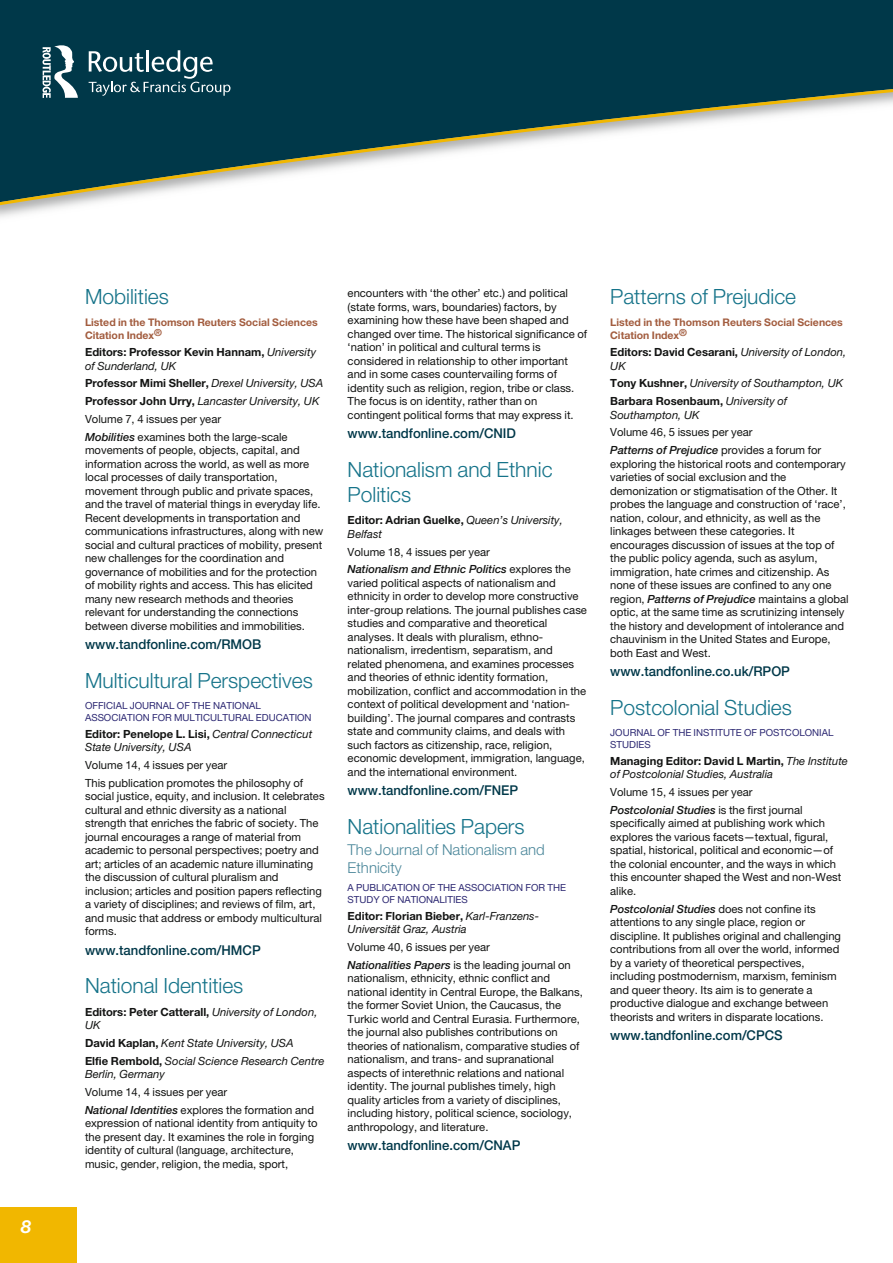
<style>
.page{position:relative;width:893px;height:1263px;background:#fff}
.page>*{position:absolute;margin:0;border:0;box-sizing:border-box;transform-origin:0 0}
.t1{font:300 21px/25.2px "Helvetica Neue";color:#157389}
.t2{font:italic 700 18px "Helvetica Neue";color:#fff}
.t3{font:300 15px/18px "Helvetica Neue";color:#4b879a}
.t4{font:500 13.5px "Helvetica Neue";color:#003849}
.t5{font:11.25px/13.5px "Helvetica Neue";color:#131413}
.t6{font:italic 11.25px/13.5px "Helvetica Neue";color:#131413}
.t7{font:700 11.25px/13.5px "Helvetica Neue";color:#131413}
.t8{font:700 10.5px/12.6px "Helvetica Neue";color:#a25c3e}
.t9{font:9.75px/11.7px "Helvetica Neue";color:#2d2973}
.s1{font-weight:400;font-style:italic}
.s2{font-weight:700}
.s3{font-style:italic}
.s4{font-weight:500;font-style:italic}
.s5{font-weight:700;font-style:normal}
</style>
<div class="page">
<svg style="left:0;top:0;width:893px;height:207px"></svg>
<div style="left:0;top:1208px;width:77px;height:55px;background:#f1b700"></div>
<svg style="left:89px;top:50px;width:141px;height:46px;background:#315e6c"></svg>
<svg style="left:43px;top:45px;width:35px;height:53px"></svg>
<h2 class="t2" style="left:21px;top:1220px;width:12px">8</h2>
<h1 class="t1" style="left:85px;top:286px;width:85px">Mobilities</h1>
<p class="t8" style="left:85px;top:317px;width:234px">Listed in the Thomson Reuters Social Sciences<br>Citation Index<sup>®</sup></p>
<p class="t7" style="left:85px;top:346px;width:233px">Editors: Professor Kevin Hannam, <span class="s1">University of Sunderland, UK</span></p>
<p class="t5" style="left:85px;top:376px;width:240px;line-height:17.7px"><span class="s2">Professor Mimi Sheller,</span> <span class="s3">Drexel University, USA </span><span class="s2">Professor John Urry,</span> <span class="s3">Lancaster University, UK </span>Volume 7, 4 issues per year<br><span class="s4">Mobilities</span> examines both the large-scale</p>
<p class="t5" style="left:85px;top:444px;width:240px">movements of people, objects, capital, and information across the world, as well as more local processes of daily transportation, movement through public and private spaces, and the travel of material things in everyday life.<br>Recent developments in transportation and communications infrastructures, along with new social and cultural practices of mobility, present new challenges for the coordination and governance of mobilities and for the protection of mobility rights and access. This has elicited many new research methods and theories relevant for understanding the connections between diverse mobilities and immobilities.</p>
<p class="t4" style="left:85px;top:639px;width:178px">www.tandfonline.com/RMOB</p>
<h1 class="t1" style="left:85px;top:669px;width:229px">Multicultural Perspectives</h1>
<p class="t9" style="left:85px;top:701px;width:228px">OFFICIAL JOURNAL OF THE NATIONAL<br>ASSOCIATION FOR MULTICULTURAL EDUCATION</p>
<p class="t6" style="left:85px;top:728px;width:229px"><span class="s5">Editor: Penelope L. Lisi,</span> Central Connecticut<br>State University, USA</p>
<p class="t5" style="left:85px;top:757px;width:220px;line-height:17.7px">Volume 14, 4 issues per year<br>This publication promotes the philosophy of</p>
<p class="t5" style="left:85px;top:790px;width:241px">social justice, equity, and inclusion. It celebrates cultural and ethnic diversity as a national strength that enriches the fabric of society. The journal encourages a range of material from academic to personal perspectives; poetry and art; articles of an academic nature illuminating the discussion of cultural pluralism and inclusion; articles and position papers reflecting a variety of disciplines; and reviews of film, art, and music that address or embody multicultural forms.</p>
<p class="t4" style="left:85px;top:945px;width:177px">www.tandfonline.com/HMCP</p>
<h1 class="t1" style="left:85px;top:975px;width:160px">National Identities</h1>
<p class="t7" style="left:85px;top:1006px;width:234px">Editors: Peter Catterall, <span class="s1">University of London,<br>UK</span></p>
<p class="t6" style="left:85px;top:1035px;width:241px;line-height:17.7px"><span class="s5">David Kaplan,</span> Kent State University, USA<br><span class="s5">Elfie Rembold,</span> Social Science Research Centre</p>
<p class="t6" style="left:85px;top:1068px;width:81px">Berlin, Germany</p>
<p class="t5" style="left:85px;top:1084px;width:231px;line-height:17.7px">Volume 14, 4 issues per year<br><span class="s4">National Identities</span> explores the formation and</p>
<p class="t5" style="left:85px;top:1117px;width:234px">expression of national identity from antiquity to the present day. It examines the role in forging identity of cultural (language, architecture, music, gender, religion, the media, sport,</p>
<p class="t5" style="left:348px;top:288px;width:241px">encounters with ‘the other’ etc.) and political (state forms, wars, boundaries) factors, by examining how these have been shaped and changed over time. The historical significance of ‘nation’ in political and cultural terms is considered in relationship to other important and in some cases countervailing forms of identity such as religion, region, tribe or class.<br>The focus is on identity, rather than on contingent political forms that may express it.</p>
<p class="t4" style="left:348px;top:428px;width:170px">www.tandfonline.com/CNID</p>
<h1 class="t1" style="left:348px;top:458px;width:206px">Nationalism and Ethnic<br>Politics</h1>
<p class="t6" style="left:348px;top:515px;width:217px"><span class="s5">Editor: Adrian Guelke,</span> Queen’s University,<br>Belfast</p>
<p class="t5" style="left:348px;top:544px;width:225px;line-height:17.7px">Volume 18, 4 issues per year<br><span class="s4">Nationalism and Ethnic Politics</span> explores the</p>
<p class="t5" style="left:348px;top:577px;width:241px">varied political aspects of nationalism and ethnicity in order to develop more constructive inter-group relations. The journal publishes case studies and comparative and theoretical analyses. It deals with pluralism, ethno&shy;nationalism, irredentism, separatism, and related phenomena, and examines processes and theories of ethnic identity formation, mobilization, conflict and accommodation in the context of political development and ‘nation&shy;building’. The journal compares and contrasts state and community claims, and deals with such factors as citizenship, race, religion, economic development, immigration, language, and the international environment.</p>
<p class="t4" style="left:348px;top:786px;width:172px">www.tandfonline.com/FNEP</p>
<h1 class="t1" style="left:348px;top:816px;width:179px">Nationalities Papers</h1>
<h3 class="t3" style="left:348px;top:842px;width:199px">The Journal of Nationalism and<br>Ethnicity</h3>
<p class="t9" style="left:348px;top:883px;width:220px">A PUBLICATION OF THE ASSOCIATION FOR THE<br>STUDY OF NATIONALITIES</p>
<p class="t6" style="left:348px;top:910px;width:193px"><span class="s5">Editor: Florian Bieber,</span> Karl-Franzens-<br>Universität Graz, Austria</p>
<p class="t5" style="left:348px;top:939px;width:225px;line-height:17.7px">Volume 40, 6 issues per year<br><span class="s4">Nationalities Papers</span> is the leading journal on</p>
<p class="t5" style="left:348px;top:973px;width:237px">nationalism, ethnicity, ethnic conflict and national identity in Central Europe, the Balkans, the former Soviet Union, the Caucasus, the Turkic world and Central Eurasia. Furthermore, the journal also publishes contributions on theories of nationalism, comparative studies of nationalism, and trans- and supranational aspects of interethnic relations and national identity. The journal publishes timely, high quality articles from a variety of disciplines, including history, political science, sociology, anthropology, and literature.</p>
<p class="t4" style="left:348px;top:1141px;width:174px">www.tandfonline.com/CNAP</p>
<h1 class="t1" style="left:610px;top:286px;width:187px">Patterns of Prejudice</h1>
<p class="t8" style="left:610px;top:317px;width:234px">Listed in the Thomson Reuters Social Sciences<br>Citation Index<sup>®</sup></p>
<p class="t7" style="left:610px;top:346px;width:237px">Editors: David Cesarani, <span class="s1">University of London,<br>UK</span></p>
<p class="t6" style="left:610px;top:376px;width:235px;line-height:17.7px"><span class="s5">Tony Kushner,</span> University of Southampton, UK<br><span class="s5">Barbara Rosenbaum,</span> University of</p>
<p class="t6" style="left:610px;top:409px;width:91px">Southampton, UK</p>
<p class="t5" style="left:610px;top:425px;width:213px;line-height:17.7px">Volume 46, 5 issues per year<br><span class="s4">Patterns of Prejudice</span> provides a forum for</p>
<p class="t5" style="left:610px;top:458px;width:240px">exploring the historical roots and contemporary varieties of social exclusion and the demonization or stigmatisation of the Other. It probes the language and construction of ‘race’, nation, colour, and ethnicity, as well as the linkages between these categories. It encourages discussion of issues at the top of the public policy agenda, such as asylum, immigration, hate crimes and citizenship. As none of these issues are confined to any one region, <span class="s4">Patterns of Prejudice</span> maintains a global optic, at the same time as scrutinizing intensely the history and development of intolerance and chauvinism in the United States and Europe, both East and West.</p>
<p class="t4" style="left:610px;top:666px;width:181px">www.tandfonline.co.uk/RPOP</p>
<h1 class="t1" style="left:610px;top:696px;width:183px">Postcolonial Studies</h1>
<p class="t9" style="left:610px;top:728px;width:225px">JOURNAL OF THE INSTITUTE OF POSTCOLONIAL<br>STUDIES</p>
<p class="t6" style="left:610px;top:755px;width:239px"><span class="s5">Managing Editor: David L Martin,</span> The Institute of Postcolonial Studies, Australia</p>
<p class="t5" style="left:610px;top:784px;width:194px;line-height:17.7px">Volume 15, 4 issues per year<br><span class="s4">Postcolonial Studies</span> is the first journal</p>
<p class="t5" style="left:610px;top:817px;width:233px">specifically aimed at publishing work which explores the various facets—textual, figural, spatial, historical, political and economic—of the colonial encounter, and the ways in which this encounter shaped the West and non-West alike.</p>
<p class="t5" style="left:610px;top:903px;width:232px"><span class="s4">Postcolonial Studies</span> does not confine its attentions to any single place, region or discipline. It publishes original and challenging contributions from all over the world, informed by a variety of theoretical perspectives, including postmodernism, marxism, feminism and queer theory. Its aim is to generate a productive dialogue and exchange between theorists and writers in disparate locations.</p>
<p class="t4" style="left:610px;top:1030px;width:174px">www.tandfonline.com/CPCS</p>
</div>
